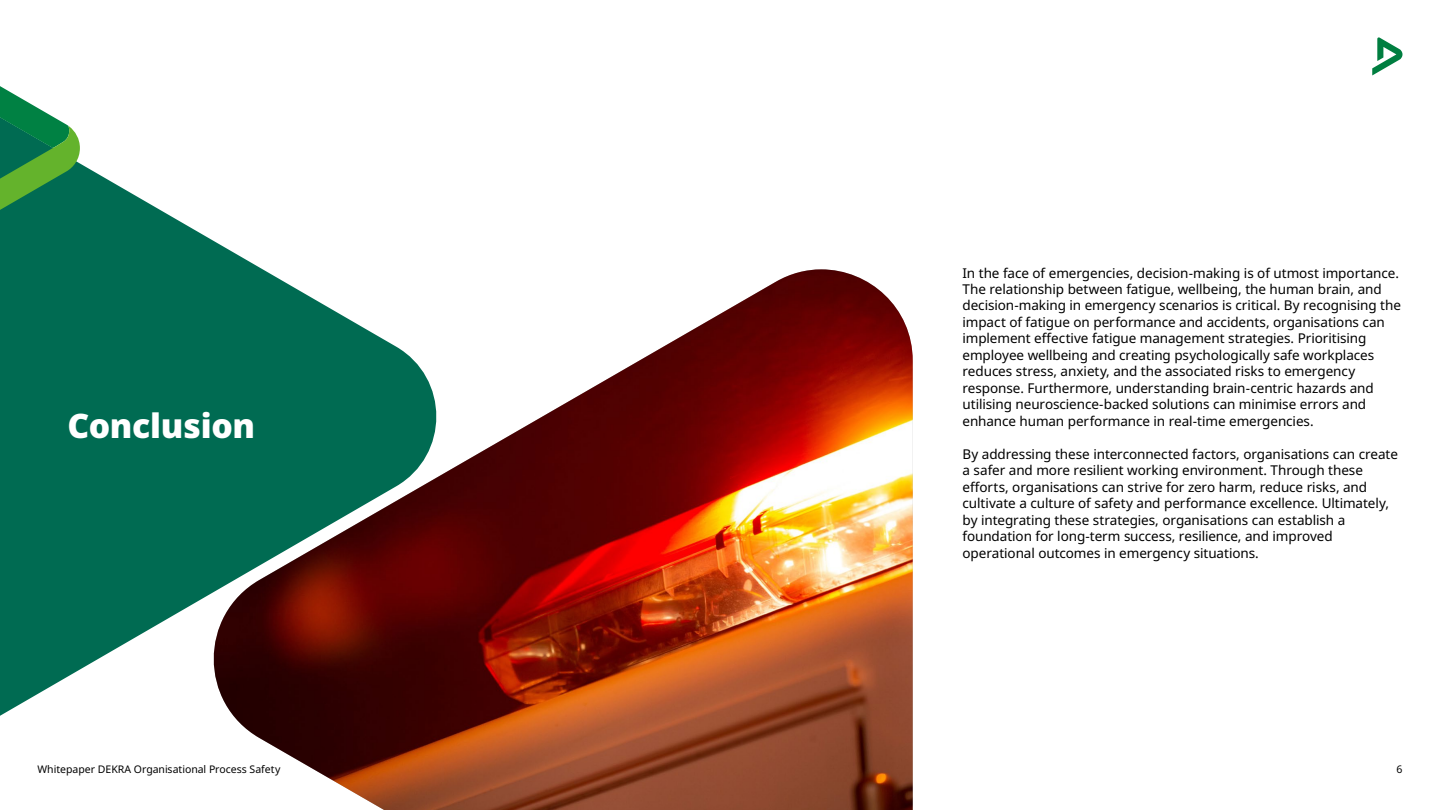
<style>
.page{position:relative;width:1440px;height:810px;background:#fff}
.page>*{position:absolute;margin:0;border:0;box-sizing:border-box;transform-origin:0 0}
.t1{font:900 33.75px "Noto Sans";letter-spacing:-.01em;color:#fff}
.t2{font:13.5px/16.5px "Noto Sans";letter-spacing:-.005em;color:#000}
.t3{font:10.5px "Noto Sans";color:#000}
</style>
<div class="page">
<svg style="left:0;top:163px;width:224px;height:553px;fill:#006b52"></svg>
<svg style="left:0;top:86px;width:80px;height:124px"></svg>
<img style="left:204px;top:269px;width:709px;height:541px">
<svg style="left:1372px;top:38px;width:30px;height:37px"></svg>
<h1 class="t1" style="left:68px;top:407px;width:189px">Conclusion</h1>
<p class="t2" style="left:962px;top:265px;width:440px">In the face of emergencies, decision-making is of utmost importance.<br>The relationship between fatigue, wellbeing, the human brain, and decision-making in emergency scenarios is critical. By recognising the impact of fatigue on performance and accidents, organisations can implement effective fatigue management strategies. Prioritising employee wellbeing and creating psychologically safe workplaces reduces stress, anxiety, and the associated risks to emergency response. Furthermore, understanding brain-centric hazards and utilising neuroscience-backed solutions can minimise errors and enhance human performance in real-time emergencies.</p>
<p class="t2" style="left:962px;top:446px;width:437px">By addressing these interconnected factors, organisations can create a safer and more resilient working environment. Through these efforts, organisations can strive for zero harm, reduce risks, and cultivate a culture of safety and performance excellence. Ultimately, by integrating these strategies, organisations can establish a foundation for long-term success, resilience, and improved operational outcomes in emergency situations.</p>
<p class="t3" style="left:38px;top:763px;width:244px">Whitepaper DEKRA Organisational Process Safety</p>
<p class="t3" style="left:1396px;top:763px;width:8px">6</p>
</div>
